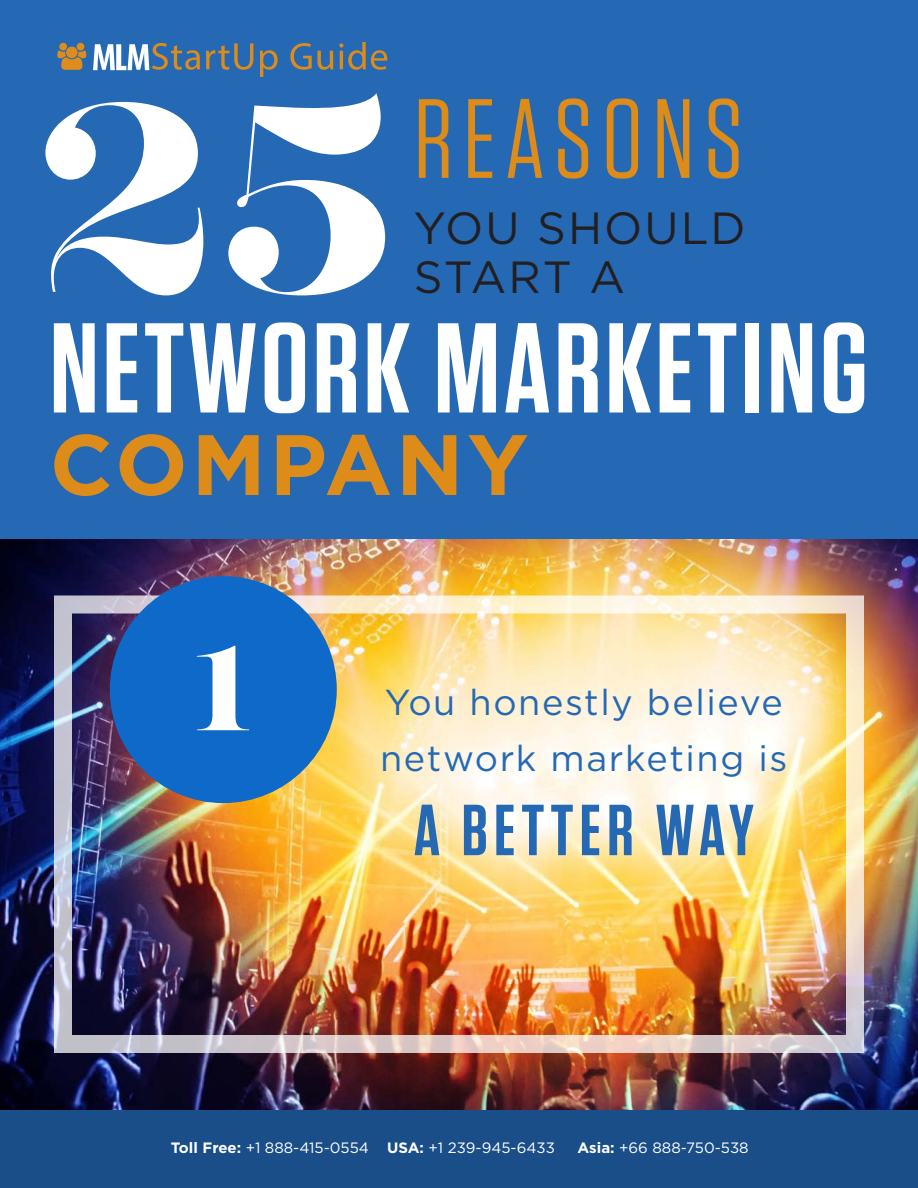
<style>
.page{position:relative;width:918px;height:1188px;background:#fff}
.page>*{position:absolute;margin:0;border:0;box-sizing:border-box;transform-origin:0 0}
.t1{font:800 301.5px "Majesti Banner";color:#fff}
.t2{font:800 136.5px "Majesti Banner";color:#fff}
.t3{font:600 127.5px "Tungsten";letter-spacing:.03em;color:#fff}
.t4{font:112.5px "Tungsten";letter-spacing:.085em;color:#dd8b19}
.t5{font:700 85.5px "Gotham";letter-spacing:.045em;color:#dd8b19}
.t6{font:600 72.15px "Tungsten";letter-spacing:.085em;color:#2569b4}
.t7{font:45px "Gotham";letter-spacing:.045em;color:#231f20}
.t8{font:36px/56.1px "Gotham";letter-spacing:.045em;color:#2569b4}
.t9{font:15px "Gotham";color:#fff}
.s1{font-weight:700}
</style>
<div class="page">
<div style="left:0;top:0;width:918px;height:592px;background:#2569b4"></div>
<div style="left:66px;top:47px;width:12px;height:11px;background:#de8c1c;border-radius:50%"></div>
<svg style="left:57px;top:50px;width:29px;height:20px"></svg>
<div style="left:59px;top:43px;width:8px;height:8px;background:#de8c1c;border-radius:50%"></div>
<div style="left:77px;top:43px;width:7px;height:8px;background:#de8c1c;border-radius:50%"></div>
<svg style="left:206px;top:43px;width:47px;height:27px"></svg>
<svg style="left:260px;top:50px;width:18px;height:27px"></svg>
<svg style="left:290px;top:43px;width:43px;height:27px"></svg>
<svg style="left:339px;top:42px;width:48px;height:28px"></svg>
<svg style="left:93px;top:43px;width:107px;height:27px"></svg>
<img style="left:0;top:540px;width:918px;height:571px">
<div style="left:54px;top:596px;width:810px;height:457px;border:18px solid #fff"></div>
<div style="left:110px;top:576px;width:227px;height:227px;background:#0f69c9;border-radius:50%"></div>
<div style="left:0;top:1111px;width:918px;height:77px;background:#194e88"></div>
<p class="t1" style="left:34px;top:2px;width:365px">25</p>
<p class="t4" style="left:414px;top:81px;width:331px">REASONS</p>
<p class="t7" style="left:414px;top:199px;width:334px">YOU SHOULD</p>
<p class="t7" style="left:414px;top:249px;width:213px">START A</p>
<p class="t3" style="left:50px;top:301px;width:820px">NETWORK MARKETING</p>
<p class="t5" style="left:50px;top:408px;width:480px">COMPANY</p>
<p class="t2" style="left:193px;top:599px;width:60px">1</p>
<p class="t8" style="left:380px;top:673px;width:409px">You honestly believe network marketing is</p>
<p class="t6" style="left:414px;top:792px;width:342px">A BETTER WAY</p>
<p class="t9" style="left:171px;top:1139px;width:386px"><span class="s1">Toll Free:</span> +1 888-415-0554 <span class="s1">USA:</span> +1 239-945-6433</p>
<p class="t9" style="left:577px;top:1139px;width:173px"><span class="s1">Asia:</span> +66 888-750-538</p>
</div>
